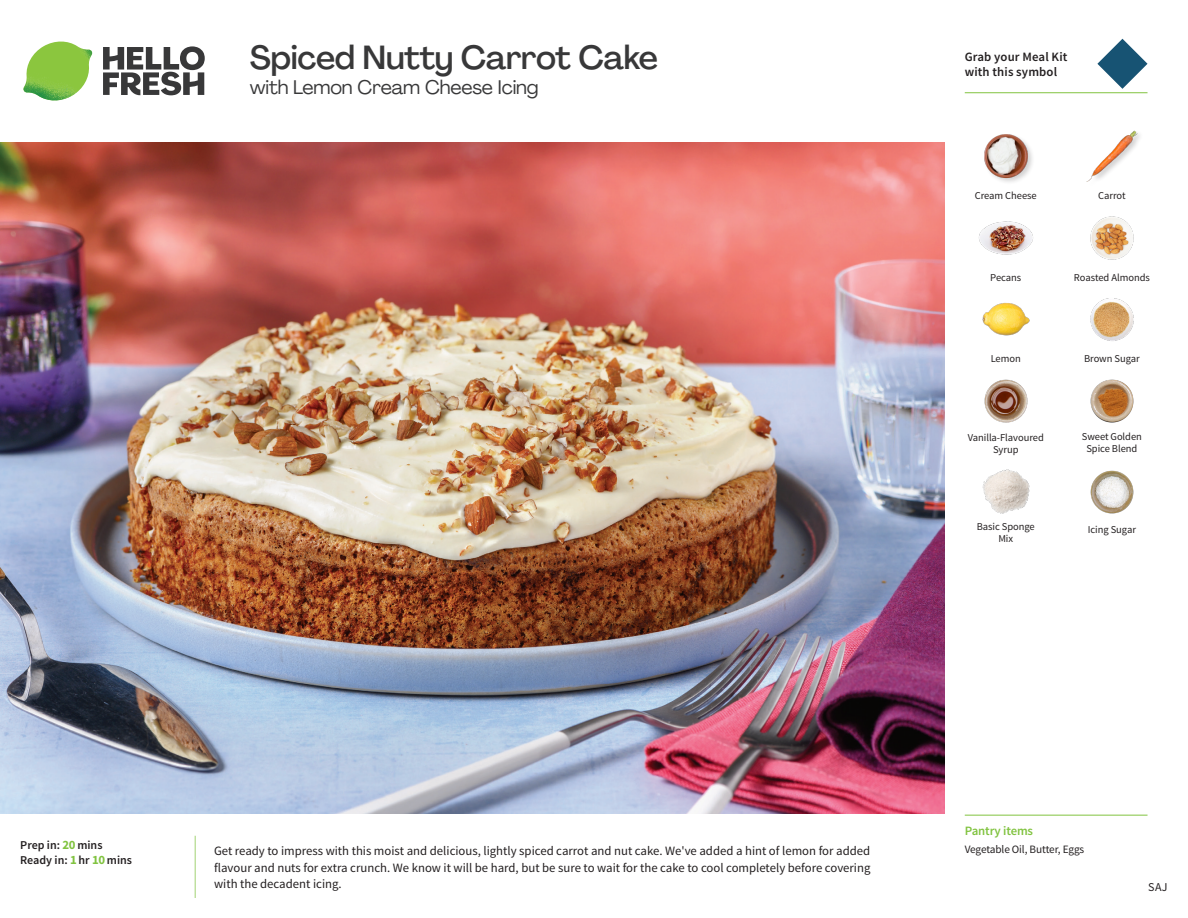
<style>
.page{position:relative;width:1188px;height:918px;background:#fff}
.page>*{position:absolute;margin:0;border:0;box-sizing:border-box;transform-origin:0 0}
._15_Titel_UK{font:500 33px "Agrandir";letter-spacing:-.015em;color:#383839}
._15_Titel_UK-2{font:19.5px "Agrandir";letter-spacing:-.01em;color:#383839}
.Step_6_Text_AU{font:12.75px/16.5px "Source Sans Pro";color:#231f20;text-align:justify}
.t1{font:600 12.75px/15px "Source Sans Pro";letter-spacing:.01em;color:#231f20}
._04_Headers_Front{font:600 12.75px "Source Sans Pro";letter-spacing:-.01em;color:#81c340}
._04_Intro{font:600 12px "Source Sans Pro";color:#231f20}
.t2{font:12px "Source Sans Pro";color:#231f20}
._05_Pantry{font:11.25px "Source Sans Pro";letter-spacing:-.01em;color:#231f20}
._18_FRONT_ingredients{font:10.5px/12px "Source Sans Pro";letter-spacing:-.005em;color:#231f20;text-align:center}
.s1{font-weight:700;font-size:12.75px;color:#81c340}
</style>
<div class="page">
<svg style="left:103px;top:46px;width:102px;height:49px"></svg>
<img style="left:23px;top:42px;width:69px;height:59px">
<img style="left:0;top:142px;width:945px;height:672px">
<img style="left:1090px;top:298px;width:44px;height:43px">
<img style="left:1090px;top:379px;width:44px;height:44px">
<img style="left:984px;top:379px;width:44px;height:44px">
<img style="left:982px;top:469px;width:48px;height:45px">
<img style="left:982px;top:302px;width:48px;height:34px">
<img style="left:979px;top:221px;width:54px;height:34px">
<img style="left:1090px;top:216px;width:44px;height:44px">
<div style="left:983px;top:133px;width:52px;height:51px;background:#231f20;opacity:.2"></div>
<img style="left:983px;top:133px;width:48px;height:48px">
<img style="left:1086px;top:130px;width:54px;height:52px">
<img style="left:1090px;top:470px;width:44px;height:44px">
<hr style="left:965px;top:815px;width:183px;height:1px;background:#81c340">
<hr style="left:965px;top:92px;width:183px;height:1px;background:#81c340">
<svg style="left:1097px;top:39px;width:51px;height:50px"></svg>
<p class="_15_Titel_UK" style="left:250px;top:37px;width:410px">Spiced Nutty Carrot Cake</p>
<p class="_15_Titel_UK-2" style="left:250px;top:75px;width:290px">with Lemon Cream Cheese Icing</p>
<p class="t1" style="left:965px;top:50px;width:104px">Grab your Meal Kit with this symbol</p>
<p class="_18_FRONT_ingredients" style="left:975px;top:189px;width:63px">Cream Cheese</p>
<p class="_18_FRONT_ingredients" style="left:1098px;top:189px;width:29px">Carrot</p>
<p class="_18_FRONT_ingredients" style="left:990px;top:271px;width:32px">Pecans</p>
<p class="_18_FRONT_ingredients" style="left:1074px;top:271px;width:77px">Roasted Almonds</p>
<p class="_18_FRONT_ingredients" style="left:991px;top:352px;width:32px">Lemon</p>
<p class="_18_FRONT_ingredients" style="left:1084px;top:352px;width:57px">Brown Sugar</p>
<p class="_18_FRONT_ingredients" style="left:968px;top:432px;width:78px">Vanilla-Flavoured<br>Syrup</p>
<p class="_18_FRONT_ingredients" style="left:1082px;top:430px;width:62px">Sweet Golden<br>Spice Blend</p>
<p class="_18_FRONT_ingredients" style="left:977px;top:521px;width:60px">Basic Sponge</p>
<p class="_18_FRONT_ingredients" style="left:1088px;top:524px;width:50px">Icing Sugar</p>
<p class="_18_FRONT_ingredients" style="left:998px;top:533px;width:16px">Mix</p>
<p class="_04_Intro" style="left:20px;top:838px;width:84px">Prep in: <span class="s1">20</span> mins</p>
<p class="_04_Intro" style="left:20px;top:853px;width:113px">Ready in: <span class="s1">1</span> hr <span class="s1">10</span> mins</p>
<p class="Step_6_Text_AU" style="left:214px;top:843px;width:658px">Get ready to impress with this moist and delicious, lightly spiced carrot and nut cake. We've added a hint of lemon for added flavour and nuts for extra crunch. We know it will be hard, but be sure to wait for the cake to cool completely before covering with the decadent icing.</p>
<p class="_04_Headers_Front" style="left:965px;top:822px;width:70px">Pantry items</p>
<p class="_05_Pantry" style="left:965px;top:842px;width:121px">Vegetable Oil, Butter, Eggs</p>
<p class="t2" style="left:1148px;top:879px;width:21px">SAJ</p>
</div>
